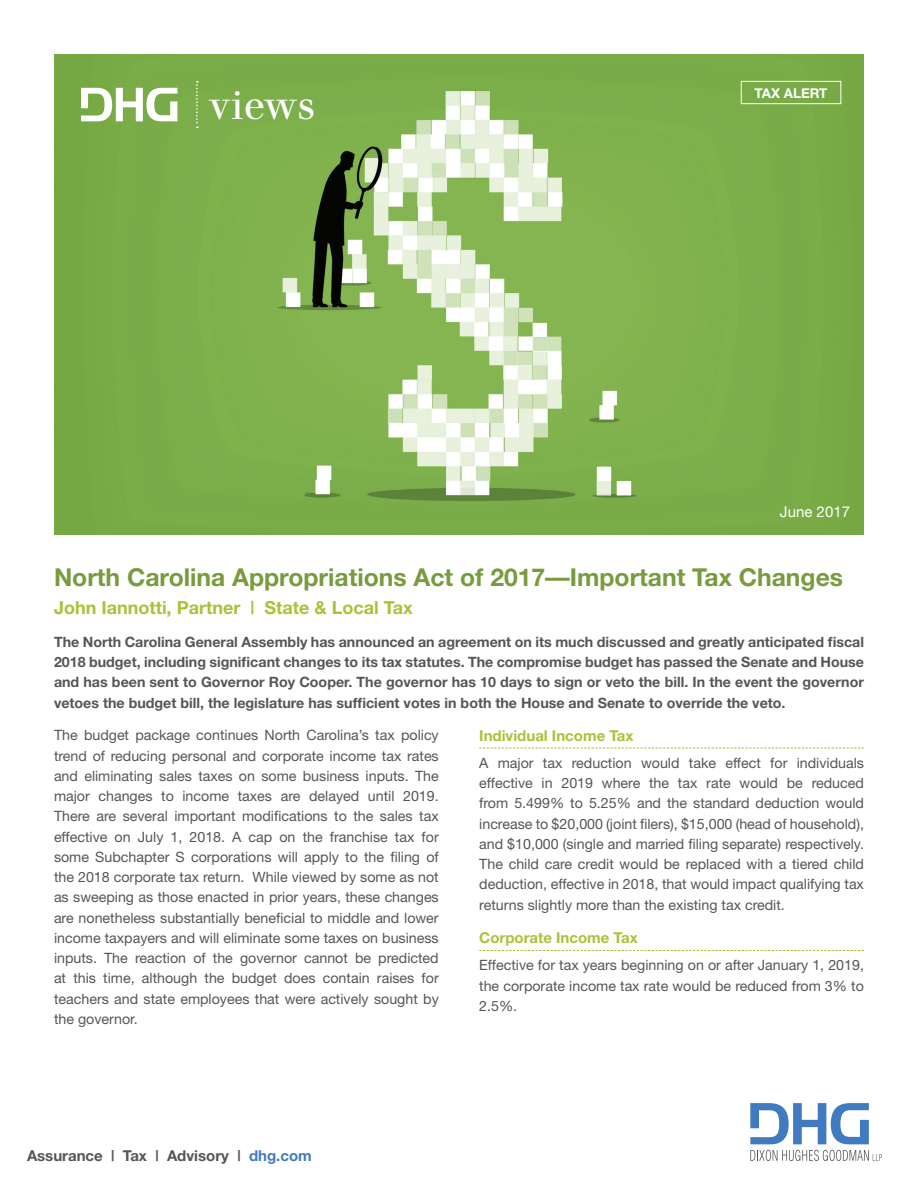
<style>
.page{position:relative;width:918px;height:1188px;background:#fff}
.page>*{position:absolute;margin:0;border:0;box-sizing:border-box;transform-origin:0 0}
.t1{font:39.9px "Walbaum";letter-spacing:-.01em;color:#fff}
.t2{font:700 24.75px "Helvetica Neue";color:#789b3d}
.t3{font:700 18px "Helvetica Neue";color:#aac238}
.t4{font:700 15px "Helvetica Neue";color:#aac238}
.t5{font:700 15px "Helvetica Neue";color:#54565a}
.t6{font:15px "Helvetica Neue";color:#fff}
.t7{font:14.25px/20.2px "Helvetica Neue";color:#54565a;text-align:justify}
.t8{font:700 14.25px/20.2px "Helvetica Neue";color:#54565a;text-align:justify}
.t9{font:700 13.5px "Helvetica Neue";color:#fff}
.s1{color:#417bbf}
</style>
<div class="page">
<img style="left:54px;top:54px;width:810px;height:481px">
<svg style="left:750px;top:1103px;width:119px;height:41px"></svg>
<svg style="left:750px;top:1150px;width:132px;height:11px"></svg>
<svg style="left:196px;top:81px;width:2px;height:47px"></svg>
<svg style="left:81px;top:88px;width:96px;height:33px"></svg>
<svg style="left:479px;top:748px;width:385px;height:1px"></svg>
<svg style="left:479px;top:950px;width:385px;height:1px"></svg>
<div style="left:741px;top:81px;width:100px;height:23px;border:1px solid #fff"></div>
<h1 class="t1" style="left:209px;top:83px;width:108px">views</h1>
<p class="t9" style="left:755px;top:85px;width:75px">TAX ALERT</p>
<p class="t6" style="left:780px;top:503px;width:72px">June 2017</p>
<h2 class="t2" style="left:54px;top:562px;width:791px">North Carolina Appropriations Act of 2017—Important Tax Changes</h2>
<p class="t3" style="left:54px;top:596px;width:360px">John Iannotti, Partner | State &amp; Local Tax</p>
<p class="t8" style="left:54px;top:631px;width:812px">The North Carolina General Assembly has announced an agreement on its much discussed and greatly anticipated fiscal 2018 budget, including significant changes to its tax statutes. The compromise budget has passed the Senate and House and has been sent to Governor Roy Cooper. The governor has 10 days to sign or veto the bill. In the event the governor vetoes the budget bill, the legislature has sufficient votes in both the House and Senate to override the veto.</p>
<p class="t7" style="left:54px;top:725px;width:386px">The budget package continues North Carolina’s tax policy trend of reducing personal and corporate income tax rates and eliminating sales taxes on some business inputs. The major changes to income taxes are delayed until 2019.<br>There are several important modifications to the sales tax effective on July 1, 2018. A cap on the franchise tax for some Subchapter S corporations will apply to the filing of the 2018 corporate tax return. While viewed by some as not as sweeping as those enacted in prior years, these changes are nonetheless substantially beneficial to middle and lower income taxpayers and will eliminate some taxes on business inputs. The reaction of the governor cannot be predicted at this time, although the budget does contain raises for teachers and state employees that were actively sought by the governor.</p>
<p class="t4" style="left:479px;top:726px;width:156px">Individual Income Tax</p>
<p class="t7" style="left:479px;top:752px;width:386px">A major tax reduction would take effect for individuals effective in 2019 where the tax rate would be reduced from 5.499% to 5.25% and the standard deduction would increase to $20,000 (joint filers), $15,000 (head of household), and $10,000 (single and married filing separate) respectively.<br>The child care credit would be replaced with a tiered child deduction, effective in 2018, that would impact qualifying tax returns slightly more than the existing tax credit.</p>
<p class="t4" style="left:479px;top:929px;width:160px">Corporate Income Tax</p>
<p class="t7" style="left:479px;top:955px;width:386px">Effective for tax years beginning on or after January 1, 2019, the corporate income tax rate would be reduced from 3% to 2.5%.</p>
<p class="t5" style="left:27px;top:1146px;width:286px">Assurance | Tax | Advisory | <span class="s1">dhg.com</span></p>
</div>
